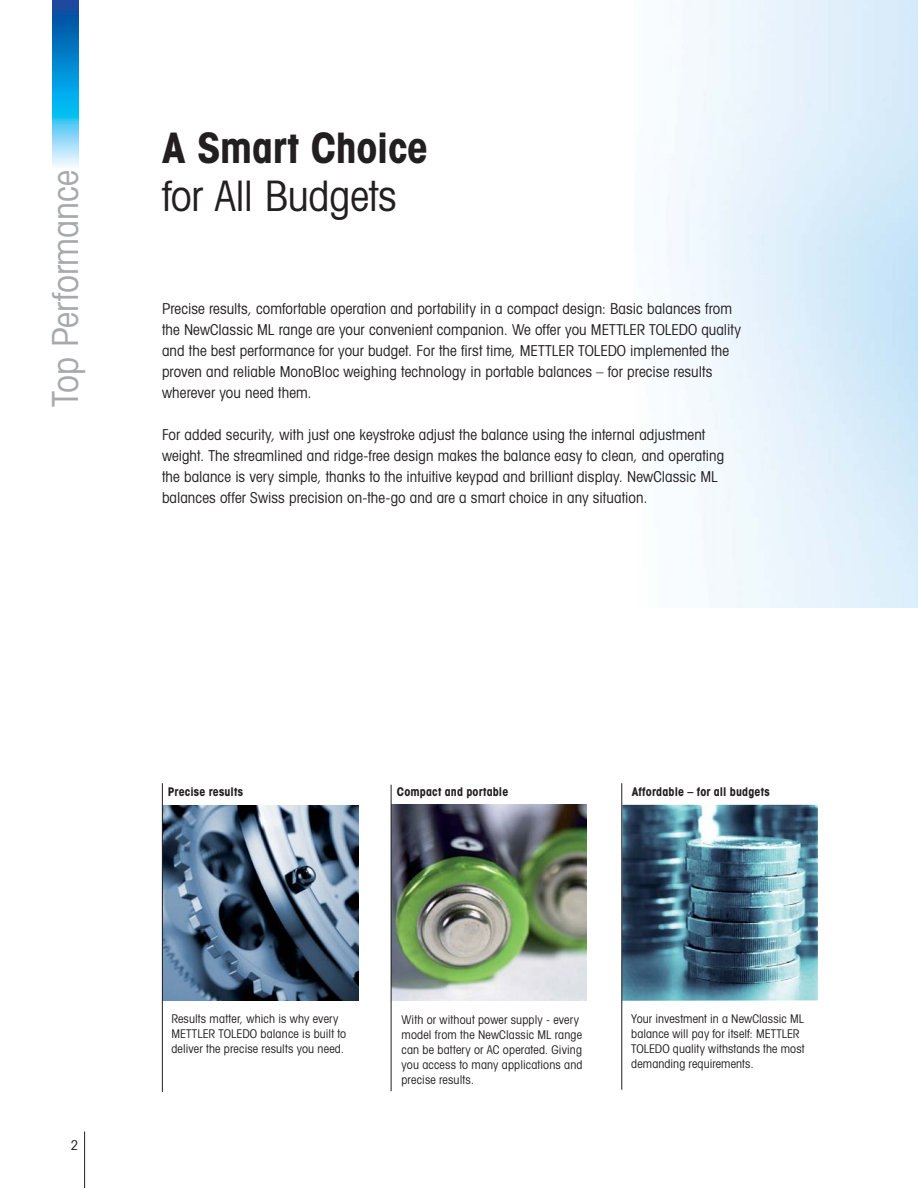
<style>
.page{position:relative;width:918px;height:1188px;background:#fff}
.page>*{position:absolute;margin:0;border:0;box-sizing:border-box;transform-origin:0 0}
.t1{font:condensed 42px "Avant Garde Com";letter-spacing:-.005em;color:#231f20}
.t2{font:700 condensed 42px "Avant Garde Com";letter-spacing:-.01em;color:#231f20}
.t3{font:condensed 36px "Avant Garde";letter-spacing:-.005em;color:#a7a9ac}
.t4{font:condensed 15px/21px "Avant Garde Com";letter-spacing:.005em;color:#231f20}
.t5{font:condensed 13.5px "Avant Garde Com";color:#231f20}
.t6{font:condensed 12px/15px "Avant Garde Com";letter-spacing:.01em;color:#231f20}
.t7{font:700 condensed 12px "Avant Garde Com";letter-spacing:.015em;color:#231f20}
</style>
<div class="page">
<hr style="left:84px;top:1132px;width:1px;height:56px;background:#231f20">
<img style="left:392px;top:804px;width:195px;height:196px">
<img style="left:622px;top:805px;width:196px;height:196px">
<img style="left:163px;top:805px;width:195px;height:196px">
<hr style="left:162px;top:783px;width:1px;height:309px;background:#231f20">
<hr style="left:391px;top:785px;width:1px;height:306px;background:#231f20">
<hr style="left:621px;top:783px;width:1px;height:307px;background:#231f20">
<img style="left:53px;top:0;width:25px;height:167px">
<h2 class="t3" style="left:52px;top:407px;width:238px;rotate:-90deg">Top Performance</h2>
<h1 class="t2" style="left:162px;top:133px;width:268px">A Smart Choice</h1>
<h1 class="t1" style="left:162px;top:181px;width:236px">for All Budgets</h1>
<p class="t4" style="left:162px;top:299px;width:581px">Precise results, comfortable operation and portability in a compact design: Basic balances from the NewClassic ML range are your convenient companion. We offer you METTLER TOLEDO quality and the best performance for your budget. For the first time, METTLER TOLEDO implemented the proven and reliable MonoBloc weighing technology in portable balances – for precise results wherever you need them.</p>
<p class="t4" style="left:162px;top:425px;width:564px">For added security, with just one keystroke adjust the balance using the internal adjustment weight. The streamlined and ridge-free design makes the balance easy to clean, and operating the balance is very simple, thanks to the intuitive keypad and brilliant display. NewClassic ML balances offer Swiss precision on-the-go and are a smart choice in any situation.</p>
<p class="t5" style="left:71px;top:1140px;width:9px">2</p>
<p class="t7" style="left:168px;top:787px;width:77px">Precise results</p>
<p class="t7" style="left:397px;top:787px;width:113px">Compact and portable</p>
<p class="t7" style="left:632px;top:787px;width:140px">Affordable – for all budgets</p>
<p class="t6" style="left:171px;top:1013px;width:176px">Results matter, which is why every<br>METTLER TOLEDO balance is built to deliver the precise results you need.</p>
<p class="t6" style="left:402px;top:1013px;width:183px">With or without power supply - every model from the NewClassic ML range can be battery or AC operated. Giving you access to many applications and precise results.</p>
<p class="t6" style="left:631px;top:1012px;width:175px">Your investment in a NewClassic ML balance will pay for itself: METTLER TOLEDO quality withstands the most demanding requirements.</p>
</div>
